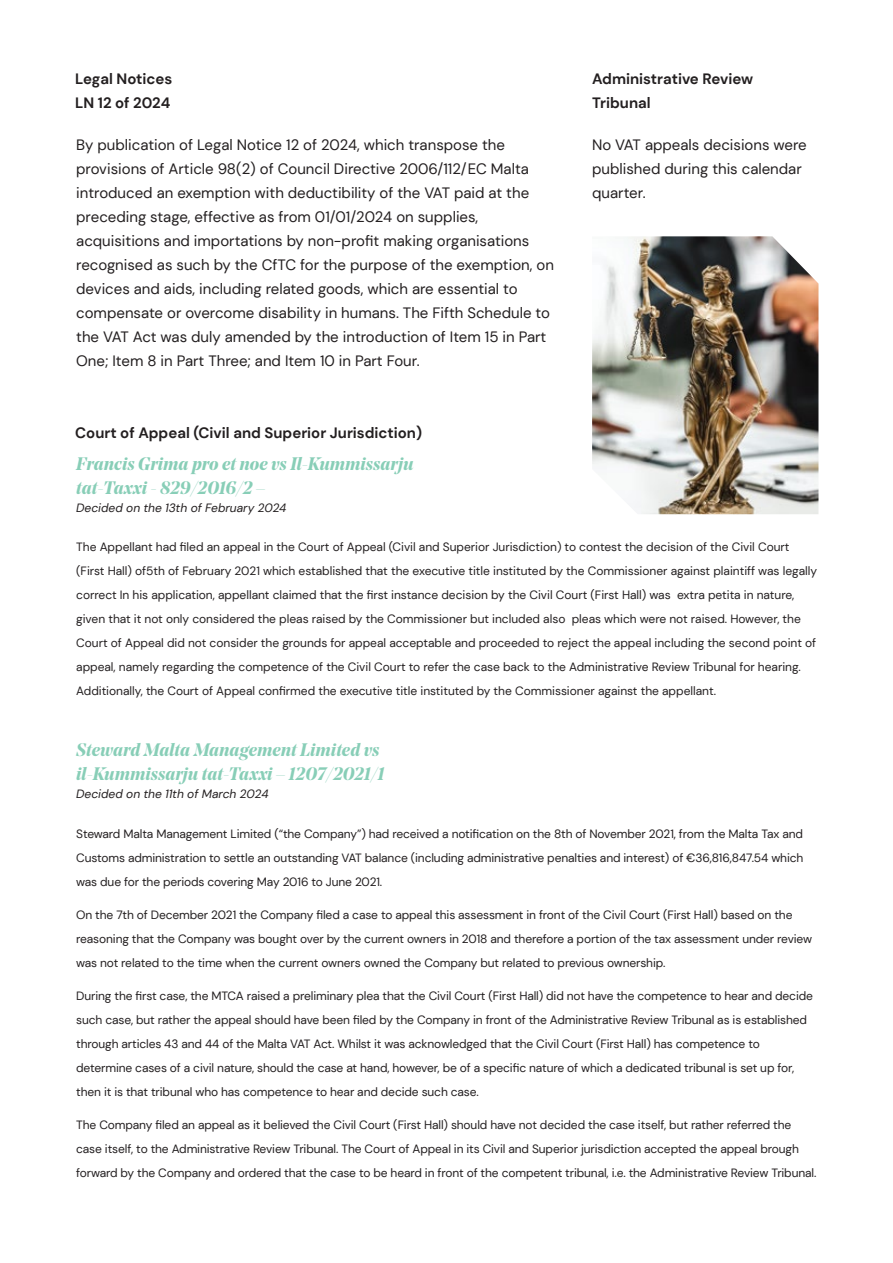
<style>
.page{position:relative;width:893px;height:1263px;background:#fff}
.page>*{position:absolute;margin:0;border:0;box-sizing:border-box;transform-origin:0 0}
.t1{font:italic 700 18px/24px "Noe Display";color:#88ceb7}
.t2{font:15px/24px "DM Sans";color:#231f20}
.t3{font:700 15px/24px "DM Sans";color:#231f20}
.t4{font:12px/24px "DM Sans";letter-spacing:-.01em;color:#231f20}
.t5{font:italic 12px "DM Sans";color:#231f20}
</style>
<div class="page">
<img style="left:592px;top:236px;width:226px;height:278px">
<p class="t3" style="left:75px;top:67px;width:99px">Legal Notices<br>LN 12 of 2024</p>
<p class="t2" style="left:76px;top:132px;width:479px">By publication of Legal Notice 12 of 2024, which transpose the provisions of Article 98(2) of Council Directive 2006/112/EC Malta introduced an exemption with deductibility of the VAT paid at the preceding stage, effective as from 01/01/2024 on supplies, acquisitions and importations by non-profit making organisations recognised as such by the CfTC for the purpose of the exemption, on devices and aids, including related goods, which are essential to compensate or overcome disability in humans. The Fifth Schedule to the VAT Act was duly amended by the introduction of Item 15 in Part One; Item 8 in Part Three; and Item 10 in Part Four.</p>
<p class="t3" style="left:75px;top:421px;width:348px">Court of Appeal (Civil and Superior Jurisdiction)</p>
<h1 class="t1" style="left:76px;top:451px;width:339px">Francis Grima pro et noe vs Il-Kummissarju tat-Taxxi - 829/2016/2 –</h1>
<p class="t5" style="left:76px;top:500px;width:212px">Decided on the 13th of February 2024</p>
<p class="t3" style="left:592px;top:67px;width:162px">Administrative Review<br>Tribunal</p>
<p class="t2" style="left:592px;top:132px;width:216px">No VAT appeals decisions were published during this calendar quarter.</p>
<p class="t4" style="left:76px;top:535px;width:742px">The Appellant had filed an appeal in the Court of Appeal (Civil and Superior Jurisdiction) to contest the decision of the Civil Court (First Hall) of5th of February 2021 which established that the executive title instituted by the Commissioner against plaintiff was legally correct In his application, appellant claimed that the first instance decision by the Civil Court (First Hall) was extra petita in nature, given that it not only considered the pleas raised by the Commissioner but included also pleas which were not raised. However, the Court of Appeal did not consider the grounds for appeal acceptable and proceeded to reject the appeal including the second point of appeal, namely regarding the competence of the Civil Court to refer the case back to the Administrative Review Tribunal for hearing.<br>Additionally, the Court of Appeal confirmed the executive title instituted by the Commissioner against the appellant.</p>
<h1 class="t1" style="left:76px;top:738px;width:310px">Steward Malta Management Limited vs il-Kummissarju tat-Taxxi – 1207/2021/1</h1>
<p class="t5" style="left:76px;top:787px;width:194px">Decided on the 11th of March 2024</p>
<p class="t4" style="left:76px;top:822px;width:729px;text-align:justify">Steward Malta Management Limited (“the Company”) had received a notification on the 8th of November 2021, from the Malta Tax and Customs administration to settle an outstanding VAT balance (including administrative penalties and interest) of €36,816,847.54 which was due for the periods covering May 2016 to June 2021.</p>
<p class="t4" style="left:76px;top:903px;width:737px">On the 7th of December 2021 the Company filed a case to appeal this assessment in front of the Civil Court (First Hall) based on the reasoning that the Company was bought over by the current owners in 2018 and therefore a portion of the tax assessment under review was not related to the time when the current owners owned the Company but related to previous ownership.</p>
<p class="t4" style="left:76px;top:984px;width:738px">During the first case, the MTCA raised a preliminary plea that the Civil Court (First Hall) did not have the competence to hear and decide such case, but rather the appeal should have been filed by the Company in front of the Administrative Review Tribunal as is established through articles 43 and 44 of the Malta VAT Act. Whilst it was acknowledged that the Civil Court (First Hall) has competence to determine cases of a civil nature, should the case at hand, however, be of a specific nature of which a dedicated tribunal is set up for, then it is that tribunal who has competence to hear and decide such case.</p>
<p class="t4" style="left:76px;top:1113px;width:742px">The Company filed an appeal as it believed the Civil Court (First Hall) should have not decided the case itself, but rather referred the case itself, to the Administrative Review Tribunal. The Court of Appeal in its Civil and Superior jurisdiction accepted the appeal brough forward by the Company and ordered that the case to be heard in front of the competent tribunal, i.e. the Administrative Review Tribunal.</p>
</div>
